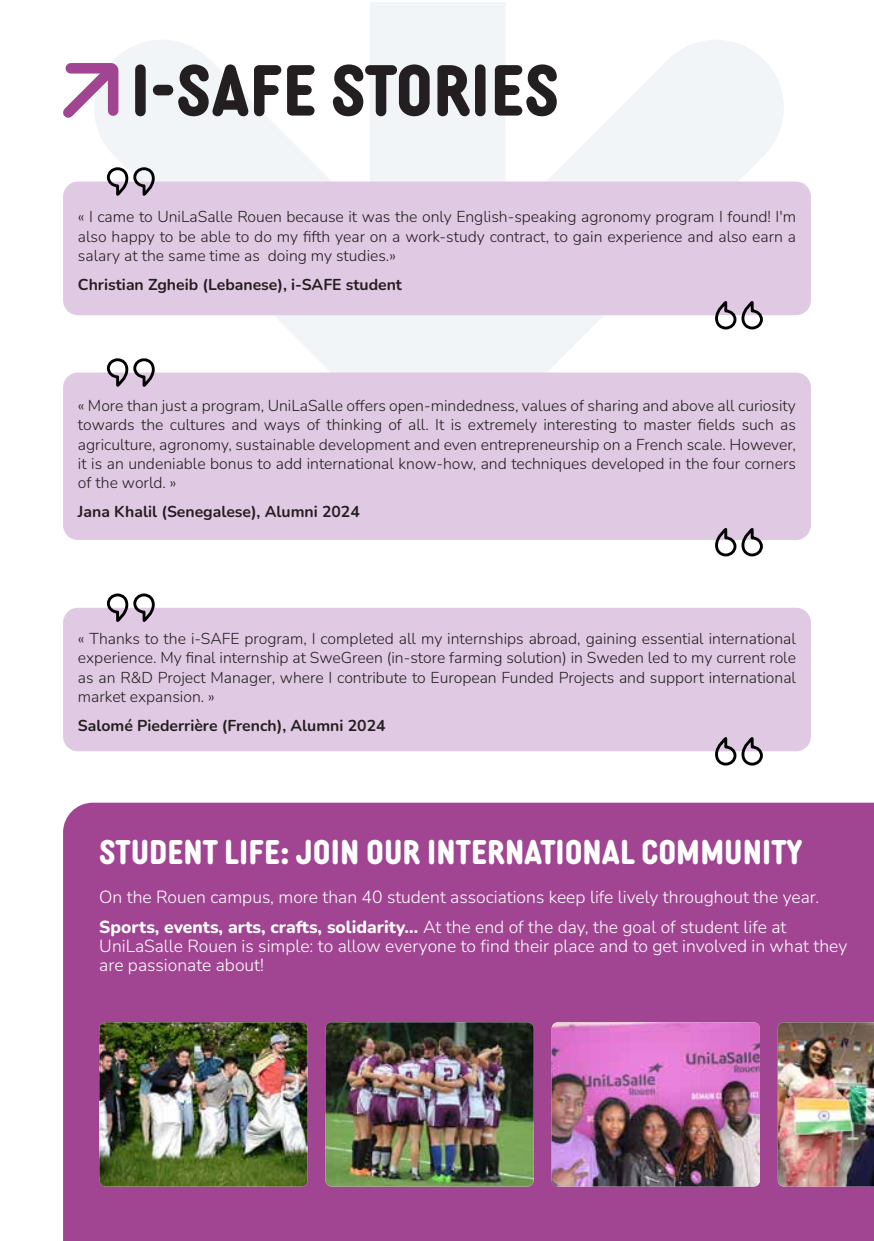
<style>
.page{position:relative;width:874px;height:1241px;background:#fff}
.page>*{position:absolute;margin:0;border:0;box-sizing:border-box;transform-origin:0 0}
.t1{font:700 70px "Diazo MVB Cond";color:#231e1f}
.t2{font:700 33.25px "Diazo MVB Cond";color:#fff}
.t3{font:300 17.5px/29.2px "Nunito";color:#fff}
.t4{font:300 15.75px/19.2px "Nunito";color:#231e1f;text-align:justify}
.t5{font:700 15.75px "Nunito";color:#231e1f}
.s1{font-weight:800}
</style>
<div class="page">
<div style="left:63px;top:802px;width:810px;height:438px;background:#a14593"></div>
<svg style="left:77px;top:2px;width:720px;height:370px"></svg>
<div style="left:63px;top:181px;width:747px;height:134px;background:#e0cae3;border-radius:15px"></div>
<svg style="left:105px;top:166px;width:51px;height:30px"></svg>
<svg style="left:713px;top:302px;width:51px;height:29px"></svg>
<div style="left:63px;top:372px;width:747px;height:168px;background:#e0cae3;border-radius:15px"></div>
<svg style="left:105px;top:357px;width:51px;height:30px"></svg>
<svg style="left:715px;top:529px;width:48px;height:28px"></svg>
<div style="left:63px;top:607px;width:747px;height:144px;background:#e0cae3;border-radius:15px"></div>
<svg style="left:105px;top:593px;width:51px;height:29px"></svg>
<svg style="left:713px;top:738px;width:51px;height:28px"></svg>
<img style="left:551px;top:1022px;width:208px;height:164px">
<img style="left:777px;top:1022px;width:96px;height:164px">
<img style="left:99px;top:1022px;width:208px;height:164px">
<img style="left:325px;top:1022px;width:208px;height:164px">
<svg style="left:63px;top:55px;width:62px;height:72px"></svg>
<h1 class="t1" style="left:131px;top:35px;width:430px">I-SAFE STORIES</h1>
<p class="t4" style="left:78px;top:207px;width:719px">« I came to UniLaSalle Rouen because it was the only English-speaking agronomy program I found! I'm also happy to be able to do my fifth year on a work-study contract, to gain experience and also earn a salary at the same time as doing my studies.»</p>
<p class="t5" style="left:78px;top:273px;width:325px">Christian Zgheib (Lebanese), i-SAFE student</p>
<p class="t4" style="left:78px;top:395px;width:719px">« More than just a program, UniLaSalle offers open-mindedness, values of sharing and above all curiosity towards the cultures and ways of thinking of all. It is extremely interesting to master fields such as agriculture, agronomy, sustainable development and even entrepreneurship on a French scale. However, it is an undeniable bonus to add international know-how, and techniques developed in the four corners of the world. »</p>
<p class="t5" style="left:78px;top:500px;width:283px">Jana Khalil (Senegalese), Alumni 2024</p>
<p class="t4" style="left:78px;top:628px;width:719px">« Thanks to the i-SAFE program, I completed all my internships abroad, gaining essential international experience. My final internship at SweGreen (in-store farming solution) in Sweden led to my current role as an R&amp;D Project Manager, where I contribute to European Funded Projects and support international market expansion. »</p>
<p class="t5" style="left:78px;top:714px;width:309px">Salomé Piederrière (French), Alumni 2024</p>
<h2 class="t2" style="left:99px;top:825px;width:704px">STUDENT LIFE: JOIN OUR INTERNATIONAL COMMUNITY</h2>
<p class="t3" style="left:99px;top:881px;width:721px">On the Rouen campus, more than 40 student associations keep life lively throughout the year.<br><span class="s1">Sports, events, arts, crafts, solidarity...</span> At the end of the day, the goal of student life at</p>
<p class="t3" style="left:99px;top:935px;width:749px;line-height:19.2px">UniLaSalle Rouen is simple: to allow everyone to find their place and to get involved in what they are passionate about!</p>
</div>
